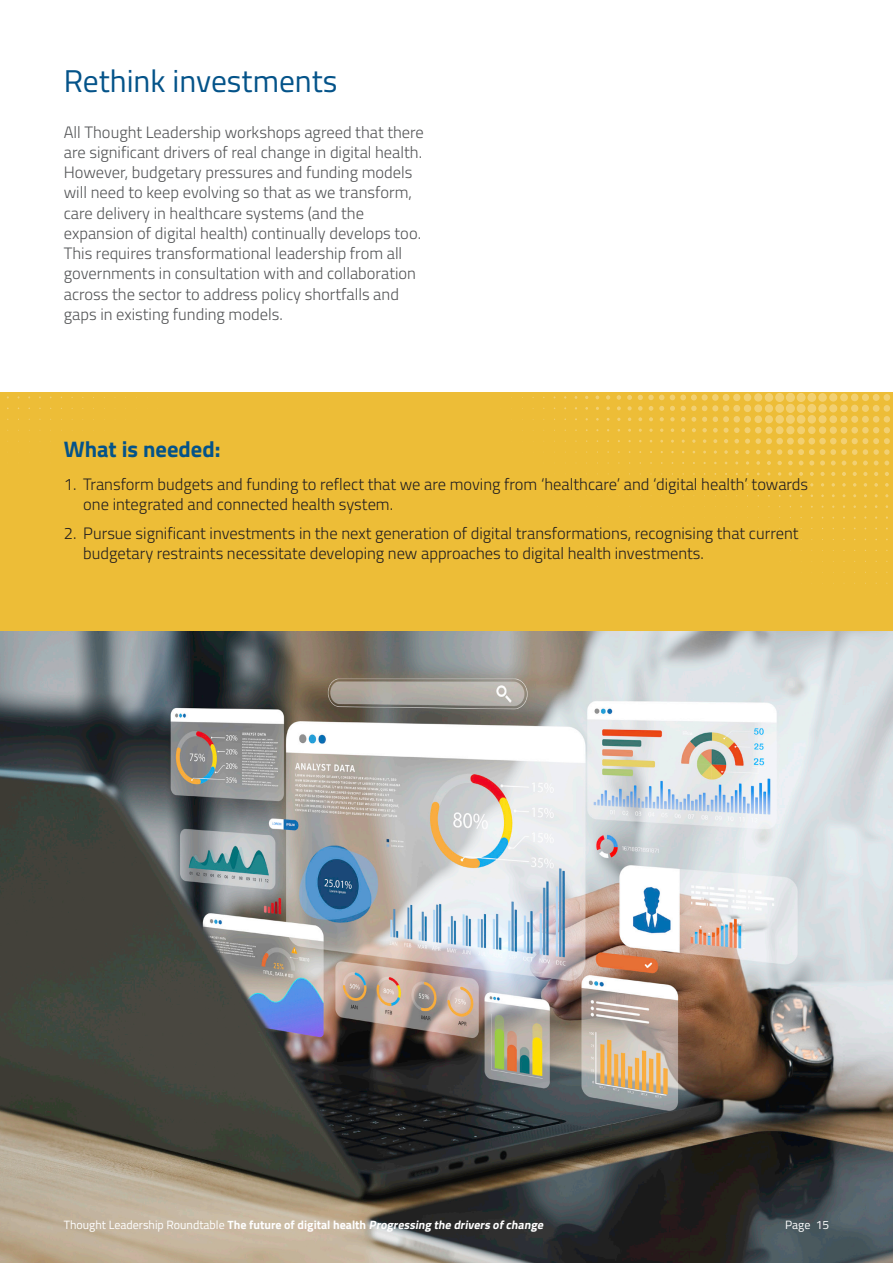
<style>
.page{position:relative;width:893px;height:1263px;background:#fff}
.page>*{position:absolute;margin:0;border:0;box-sizing:border-box;transform-origin:0 0}
.t1{font:31.5px "Titillium";color:#045389}
.Fundamental_issues{font:700 22.5px "Titillium";color:#045389}
.body{font:300 16.5px/20.2px "Titillium";color:#545557}
.Number_bullets{font:300 16.5px/20.2px "Titillium";color:#231f20}
.t2{font:italic 700 12px "Titillium";color:#fff}
.t3{font:12px "Titillium";color:#fff}
.s1{font-weight:400;font-style:normal}
.s2{font-style:normal}
</style>
<div class="page">
<div style="left:0;top:393px;width:893px;height:533px;background:#edbd37"></div>
<svg style="left:842px;top:483px;width:4px;height:4px"></svg>
<svg style="left:864px;top:483px;width:3px;height:4px"></svg>
<svg style="left:874px;top:483px;width:4px;height:4px"></svg>
<svg style="left:885px;top:483px;width:4px;height:4px"></svg>
<svg style="left:789px;top:472px;width:3px;height:4px"></svg>
<svg style="left:799px;top:472px;width:4px;height:4px"></svg>
<svg style="left:810px;top:472px;width:4px;height:4px"></svg>
<svg style="left:820px;top:472px;width:5px;height:4px"></svg>
<svg style="left:831px;top:472px;width:4px;height:4px"></svg>
<svg style="left:842px;top:472px;width:4px;height:4px"></svg>
<svg style="left:853px;top:472px;width:4px;height:4px"></svg>
<svg style="left:863px;top:472px;width:4px;height:4px"></svg>
<svg style="left:874px;top:472px;width:4px;height:4px"></svg>
<svg style="left:885px;top:472px;width:4px;height:4px"></svg>
<svg style="left:746px;top:461px;width:3px;height:4px"></svg>
<svg style="left:756px;top:461px;width:4px;height:4px"></svg>
<svg style="left:767px;top:461px;width:4px;height:4px"></svg>
<svg style="left:777px;top:461px;width:5px;height:4px"></svg>
<svg style="left:713px;top:439px;width:4px;height:4px"></svg>
<svg style="left:788px;top:438px;width:48px;height:27px"></svg>
<svg style="left:681px;top:428px;width:4px;height:4px"></svg>
<svg style="left:692px;top:428px;width:4px;height:4px"></svg>
<svg style="left:702px;top:428px;width:5px;height:4px"></svg>
<svg style="left:713px;top:428px;width:5px;height:5px"></svg>
<svg style="left:724px;top:427px;width:58px;height:28px"></svg>
<div style="left:765px;top:427px;width:7px;height:7px;background:#f2d072;border-radius:50%"></div>
<div style="left:776px;top:426px;width:8px;height:8px;background:#f2d072;border-radius:50%"></div>
<div style="left:786px;top:426px;width:8px;height:8px;background:#f2d072;border-radius:50%"></div>
<div style="left:797px;top:426px;width:8px;height:8px;background:#f2d072;border-radius:50%"></div>
<div style="left:808px;top:426px;width:8px;height:8px;background:#f2d072;border-radius:50%"></div>
<div style="left:819px;top:426px;width:7px;height:8px;background:#f2d072;border-radius:50%"></div>
<div style="left:830px;top:427px;width:7px;height:7px;background:#f2d072;border-radius:50%"></div>
<svg style="left:841px;top:427px;width:49px;height:38px"></svg>
<svg style="left:638px;top:417px;width:4px;height:4px"></svg>
<svg style="left:649px;top:417px;width:4px;height:4px"></svg>
<svg style="left:660px;top:417px;width:4px;height:4px"></svg>
<div style="left:734px;top:416px;width:6px;height:7px;background:#f2d072;border-radius:50%"></div>
<div style="left:744px;top:416px;width:7px;height:7px;background:#f2d072;border-radius:50%"></div>
<svg style="left:754px;top:415px;width:8px;height:8px"></svg>
<div style="left:765px;top:415px;width:8px;height:8px;background:#f2d072;border-radius:50%"></div>
<svg style="left:775px;top:415px;width:9px;height:9px"></svg>
<div style="left:786px;top:415px;width:9px;height:9px;background:#f2d072;border-radius:50%"></div>
<div style="left:797px;top:415px;width:8px;height:9px;background:#f2d072;border-radius:50%"></div>
<div style="left:808px;top:415px;width:8px;height:8px;background:#f2d072;border-radius:50%"></div>
<svg style="left:818px;top:415px;width:9px;height:8px"></svg>
<div style="left:829px;top:415px;width:8px;height:8px;background:#f2d072;border-radius:50%"></div>
<div style="left:840px;top:416px;width:8px;height:7px;background:#f2d072;border-radius:50%"></div>
<div style="left:851px;top:416px;width:7px;height:7px;background:#f2d072;border-radius:50%"></div>
<div style="left:862px;top:416px;width:7px;height:7px;background:#f2d072;border-radius:50%"></div>
<div style="left:873px;top:416px;width:6px;height:7px;background:#f2d072;border-radius:50%"></div>
<div style="left:884px;top:416px;width:6px;height:7px;background:#f2d072;border-radius:50%"></div>
<svg style="left:617px;top:406px;width:4px;height:4px"></svg>
<svg style="left:627px;top:406px;width:5px;height:4px"></svg>
<svg style="left:638px;top:406px;width:5px;height:5px"></svg>
<svg style="left:649px;top:406px;width:4px;height:5px"></svg>
<svg style="left:659px;top:406px;width:5px;height:5px"></svg>
<div style="left:733px;top:405px;width:7px;height:7px;background:#f2d072;border-radius:50%"></div>
<div style="left:744px;top:405px;width:7px;height:7px;background:#f2d072;border-radius:50%"></div>
<div style="left:754px;top:404px;width:8px;height:8px;background:#f2d072;border-radius:50%"></div>
<div style="left:765px;top:404px;width:8px;height:9px;background:#f2d072;border-radius:50%"></div>
<svg style="left:775px;top:404px;width:9px;height:9px"></svg>
<div style="left:786px;top:404px;width:9px;height:9px;background:#f2d072;border-radius:50%"></div>
<div style="left:797px;top:404px;width:8px;height:9px;background:#f2d072;border-radius:50%"></div>
<div style="left:807px;top:404px;width:9px;height:9px;background:#f2d072;border-radius:50%"></div>
<svg style="left:818px;top:404px;width:9px;height:9px"></svg>
<div style="left:829px;top:404px;width:8px;height:8px;background:#f2d072;border-radius:50%"></div>
<div style="left:840px;top:404px;width:8px;height:8px;background:#f2d072;border-radius:50%"></div>
<div style="left:851px;top:405px;width:7px;height:7px;background:#f2d072;border-radius:50%"></div>
<div style="left:862px;top:405px;width:7px;height:7px;background:#f2d072;border-radius:50%"></div>
<div style="left:873px;top:405px;width:6px;height:7px;background:#f2d072;border-radius:50%"></div>
<div style="left:884px;top:405px;width:6px;height:7px;background:#f2d072;border-radius:50%"></div>
<svg style="left:606px;top:395px;width:4px;height:5px"></svg>
<svg style="left:617px;top:395px;width:4px;height:5px"></svg>
<svg style="left:627px;top:395px;width:5px;height:5px"></svg>
<svg style="left:638px;top:395px;width:26px;height:5px"></svg>
<svg style="left:670px;top:394px;width:59px;height:28px"></svg>
<div style="left:702px;top:394px;width:6px;height:7px;background:#f2d072;border-radius:50%"></div>
<div style="left:712px;top:394px;width:7px;height:7px;background:#f2d072;border-radius:50%"></div>
<div style="left:723px;top:394px;width:6px;height:7px;background:#f2d072;border-radius:50%"></div>
<div style="left:733px;top:394px;width:7px;height:7px;background:#f2d072;border-radius:50%"></div>
<div style="left:744px;top:394px;width:7px;height:7px;background:#f2d072;border-radius:50%"></div>
<div style="left:754px;top:393px;width:8px;height:9px;background:#f2d072;border-radius:50%"></div>
<div style="left:765px;top:393px;width:8px;height:9px;background:#f2d072;border-radius:50%"></div>
<div style="left:775px;top:393px;width:9px;height:9px;background:#f2d072;border-radius:50%"></div>
<div style="left:786px;top:393px;width:9px;height:9px;background:#f2d072;border-radius:50%"></div>
<div style="left:797px;top:393px;width:9px;height:9px;background:#f2d072;border-radius:50%"></div>
<div style="left:807px;top:393px;width:9px;height:9px;background:#f2d072;border-radius:50%"></div>
<svg style="left:818px;top:393px;width:9px;height:9px"></svg>
<div style="left:829px;top:393px;width:8px;height:9px;background:#f2d072;border-radius:50%"></div>
<div style="left:840px;top:393px;width:8px;height:8px;background:#f2d072;border-radius:50%"></div>
<div style="left:851px;top:394px;width:7px;height:7px;background:#f2d072;border-radius:50%"></div>
<div style="left:862px;top:394px;width:7px;height:7px;background:#f2d072;border-radius:50%"></div>
<div style="left:873px;top:394px;width:7px;height:7px;background:#f2d072;border-radius:50%"></div>
<svg style="left:883px;top:394px;width:7px;height:7px"></svg>
<img style="left:0;top:631px;width:893px;height:632px">
<p class="t1" style="left:64px;top:58px;width:275px">Rethink investments</p>
<p class="body" style="left:64px;top:121px;width:362px">All Thought Leadership workshops agreed that there are significant drivers of real change in digital health.<br>However, budgetary pressures and funding models will need to keep evolving so that as we transform, care delivery in healthcare systems (and the expansion of digital health) continually develops too.<br>This requires transformational leadership from all governments in consultation with and collaboration across the sector to address policy shortfalls and gaps in existing funding models.</p>
<p class="Fundamental_issues" style="left:64px;top:432px;width:158px">What is needed:</p>
<p class="Number_bullets" style="left:83px;top:473px;width:726px;text-indent:-20px">1. Transform budgets and funding to reflect that we are moving from ‘healthcare’ and ‘digital health’ towards one integrated and connected health system.</p>
<p class="Number_bullets" style="left:83px;top:522px;width:717px;text-indent:-20px">2. Pursue significant investments in the next generation of digital transformations, recognising that current budgetary restraints necessitate developing new approaches to digital health investments.</p>
<p class="t2" style="left:64px;top:1216px;width:484px"><span class="s1">Thought Leadership Roundtable</span> <span class="s2">The future of digital health</span> Progressing the drivers ofchange</p>
<p class="t3" style="left:785px;top:1216px;width:46px">Page 15</p>
</div>
